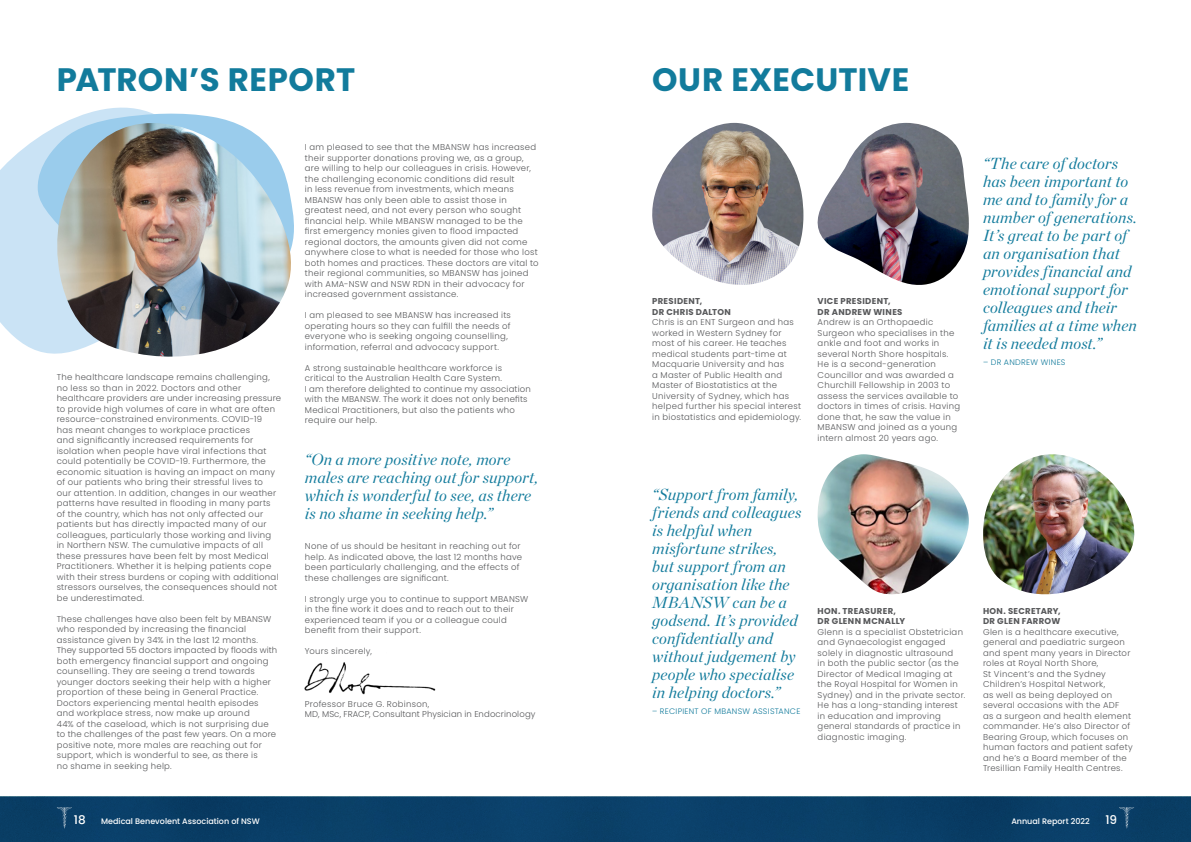
<style>
.page{position:relative;width:1191px;height:842px;background:#fff}
.page>*{position:absolute;margin:0;border:0;box-sizing:border-box;transform-origin:0 0}
.t1{font:700 32.4px "Poppins";letter-spacing:.01em;color:#127b9c}
.t2{font:italic 16px/18px "Chronicle Display";letter-spacing:.01em;color:#127b9c}
.t3{font:500 12px "Poppins";color:#fff}
.t4{font:300 8.5px/10.5px "Poppins";letter-spacing:.035em;color:#57585a}
.t5{font:700 8.5px "Poppins";letter-spacing:.035em;color:#57585a}
.t6{font:300 8.5px "Poppins";letter-spacing:.015em;color:#57585a}
.t7{font:500 8px "Poppins";color:#fff}
.t8{font:300 8px "Poppins";letter-spacing:.035em;color:#127b9c}
</style>
<div class="page">
<img style="left:817px;top:454px;width:152px;height:141px">
<img style="left:817px;top:123px;width:152px;height:162px">
<img style="left:652px;top:123px;width:151px;height:162px">
<img style="left:983px;top:454px;width:152px;height:141px">
<svg style="left:0;top:107px;width:148px;height:247px;fill:#cae3f5"></svg>
<svg style="left:38px;top:112px;width:197px;height:207px;fill:#cae3f5"></svg>
<img style="left:52px;top:123px;width:242px;height:234px">
<img style="left:304px;top:662px;width:132px;height:33px">
<div style="left:0;top:797px;width:1191px;height:45px;background:#0a3f68"></div>
<svg style="left:1119px;top:807px;width:15px;height:21px"></svg>
<svg style="left:57px;top:807px;width:15px;height:21px"></svg>
<p class="t1" style="left:57px;top:61px;width:300px">PATRON’S REPORT</p>
<p class="t4" style="left:57px;top:372px;width:226px">The healthcare landscape remains challenging, no less so than in 2022. Doctors and other healthcare providers are under increasing pressure to provide high volumes of care in what are often resource-constrained environments. COVID-19<br>has meant changes to workplace practices<br>and significantly increased requirements for isolation when people have viral infections that could potentially be COVID-19. Furthermore, the economic situation is having an impact on many of our patients who bring their stressful lives to<br>our attention. In addition, changes in our weather patterns have resulted in flooding in many parts<br>of the country, which has not only affected our patients but has directly impacted many of our colleagues, particularly those working and living<br>in Northern NSW. The cumulative impacts of all these pressures have been felt by most Medical Practitioners. Whether it is helping patients cope with their stress burdens or coping with additional stressors ourselves, the consequences should not be underestimated.</p>
<p class="t4" style="left:57px;top:614px;width:222px">These challenges have also been felt by MBANSW who responded by increasing the financial assistance given by 34% in the last 12 months.<br>They supported 55 doctors impacted by floods with both emergency financial support and ongoing counselling. They are seeing a trend towards younger doctors seeking their help with a higher proportion of these being in General Practice.<br>Doctors experiencing mental health episodes and workplace stress, now make up around<br>44% of the caseload, which is not surprising due to the challenges of the past few years. On a more positive note, more males are reaching out for support, which is wonderful to see, as there is<br>no shame in seeking help.</p>
<p class="t4" style="left:305px;top:142px;width:235px">I am pleased to see that the MBANSW has increased their supporter donations proving we, as a group, are willing to help our colleagues in crisis. However, the challenging economic conditions did result<br>in less revenue from investments, which means MBANSW has only been able to assist those in greatest need, and not every person who sought financial help. While MBANSW managed to be the first emergency monies given to flood impacted regional doctors, the amounts given did not come anywhere close to what is needed for those who lost both homes and practices. These doctors are vital to their regional communities, so MBANSW has joined with AMA-NSW and NSW RDN in their advocacy for increased government assistance.</p>
<p class="t4" style="left:305px;top:310px;width:208px">I am pleased to see MBANSW has increased its operating hours so they can fulfill the needs of everyone who is seeking ongoing counselling, information, referral and advocacy support.</p>
<p class="t4" style="left:305px;top:363px;width:228px">A strong sustainable healthcare workforce is critical to the Australian Health Care System.<br>I am therefore delighted to continue my association with the MBANSW. The work it does not only benefits Medical Practitioners, but also the patients who require our help.</p>
<p class="t2" style="left:305px;top:449px;width:235px">“On a more positive note, more males are reaching out for support, which is wonderful to see, as there is no shame in seeking help.”</p>
<p class="t4" style="left:305px;top:541px;width:219px">None of us should be hesitant in reaching out for help. As indicated above, the last 12 months have been particularly challenging, and the effects of these challenges are significant.</p>
<p class="t4" style="left:305px;top:594px;width:225px">I strongly urge you to continue to support MBANSW in the fine work it does and to reach out to their experienced team if you or a colleague could benefit from their support.</p>
<p class="t4" style="left:305px;top:646px;width:69px">Yours sincerely,</p>
<p class="t4" style="left:305px;top:699px;width:126px">Professor Bruce G. Robinson,</p>
<p class="t6" style="left:305px;top:709px;width:232px">MD, MSc, FRACP, Consultant Physician in Endocrinology</p>
<p class="t1" style="left:652px;top:61px;width:258px">OUR EXECUTIVE</p>
<p class="t5" style="left:652px;top:296px;width:52px">PRESIDENT,</p>
<p class="t5" style="left:652px;top:307px;width:80px">DR CHRIS DALTON</p>
<p class="t4" style="left:652px;top:317px;width:150px">Chris is an ENT Surgeon and has worked in Western Sydney for most of his career. He teaches medical students part-time at<br>Macquarie University and has<br>a Master of Public Health and<br>Master of Biostatistics at the<br>University of Sydney, which has helped further his special interest in biostatistics and epidemiology.</p>
<p class="t5" style="left:817px;top:296px;width:75px">VICE PRESIDENT,</p>
<p class="t5" style="left:817px;top:307px;width:86px">DR ANDREW WINES</p>
<p class="t4" style="left:817px;top:317px;width:144px">Andrew is an Orthopaedic<br>Surgeon who specialises in the ankle and foot and works in several North Shore hospitals.<br>He is a second-generation<br>Councillor and was awarded a<br>Churchill Fellowship in 2003 to assess the services available to doctors in times of crisis. Having done that, he saw the value in<br>MBANSW and joined as a young intern almost 20 years ago.</p>
<p class="t2" style="left:983px;top:153px;width:155px">“The care of doctors has been important to me and to family for a number of generations.<br>It’s great to be part of an organisation that provides financial and emotional support for colleagues and their families at a time when it is needed most.”</p>
<p class="t8" style="left:983px;top:357px;width:84px">– DR ANDREW WINES</p>
<p class="t2" style="left:652px;top:484px;width:150px">“Support from family, friends and colleagues is helpful when misfortune strikes, but support from an organisation like the<br>MBANSW can be a godsend. It’s provided confidentially and without judgement by people who specialise in helping doctors.”</p>
<p class="t8" style="left:652px;top:706px;width:150px">– RECIPIENT OF MBANSW ASSISTANCE</p>
<p class="t5" style="left:817px;top:606px;width:80px">HON. TREASURER,</p>
<p class="t5" style="left:817px;top:616px;width:89px">DR GLENN MCNALLY</p>
<p class="t4" style="left:817px;top:626px;width:149px">Glenn is a specialist Obstetrician and Gynaecologist engaged solely in diagnostic ultrasound<br>in both the public sector (as the<br>Director of Medical Imaging at the Royal Hospital for Women in<br>Sydney) and in the private sector.<br>He has a long-standing interest in education and improving general standards of practice in diagnostic imaging.</p>
<p class="t5" style="left:983px;top:606px;width:79px">HON. SECRETARY,</p>
<p class="t5" style="left:983px;top:616px;width:79px">DR GLEN FARROW</p>
<p class="t4" style="left:983px;top:626px;width:151px">Glen is a healthcare executive, general and paediatric surgeon and spent many years in Director roles at Royal North Shore,<br>St Vincent’s and the Sydney<br>Children’s Hospital Network,<br>as well as being deployed on several occasions with the ADF<br>as a surgeon and health element commander. He’s also Director of<br>Bearing Group, which focuses on human factors and patient safety and he’s a Board member of the<br>Tresillian Family Health Centres.</p>
<h3 class="t3" style="left:74px;top:813px;width:13px">18</h3>
<p class="t7" style="left:101px;top:817px;width:160px">Medical Benevolent Association of NSW</p>
<p class="t7" style="left:1011px;top:817px;width:80px">Annual Report 2022</p>
<h3 class="t3" style="left:1105px;top:813px;width:13px">19</h3>
</div>
